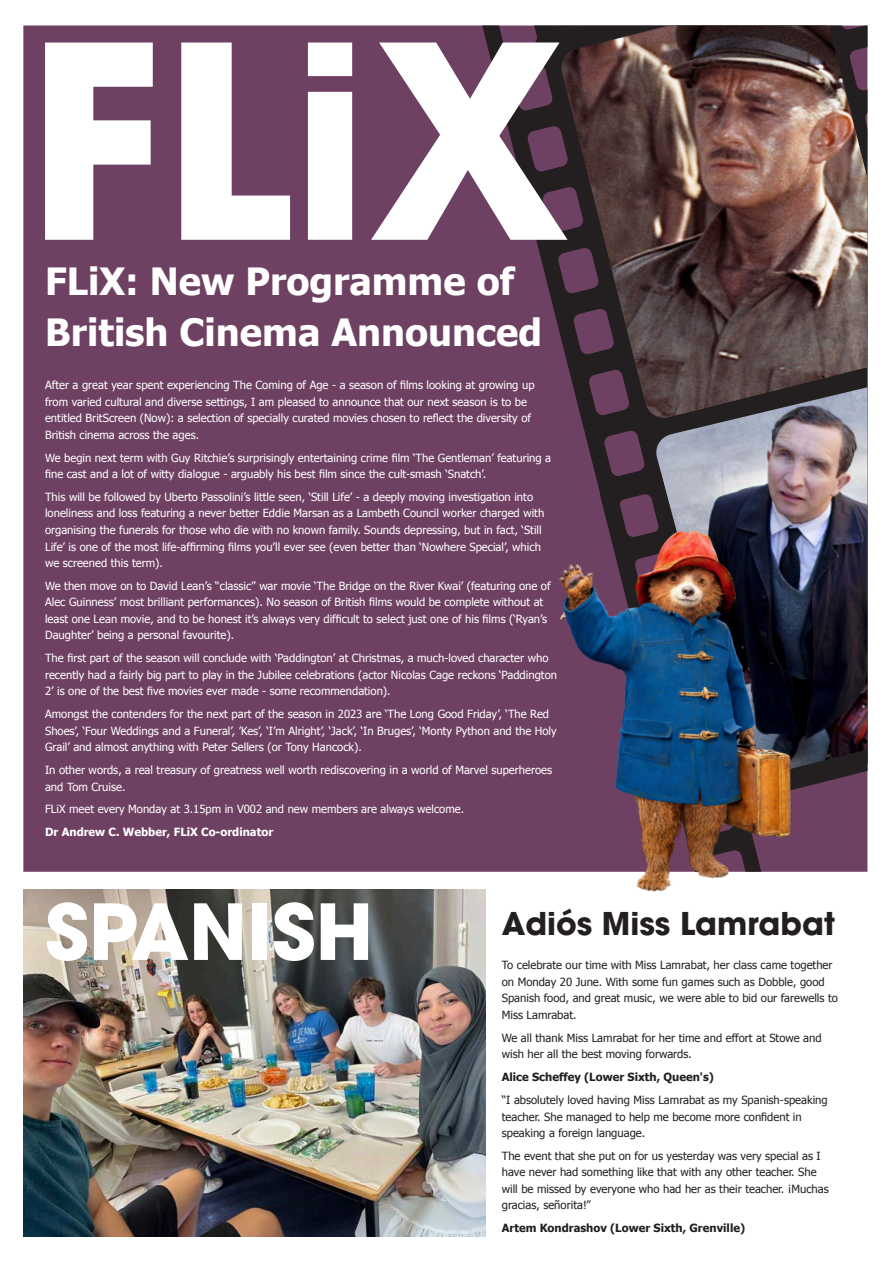
<style>
.page{position:relative;width:893px;height:1263px;background:#fff}
.page>*{position:absolute;margin:0;border:0;box-sizing:border-box;transform-origin:0 0}
.t1{font:700 76.5px "ITC Avant Garde Pro";color:#fff}
.t2{font:700 37.5px/51px "Tahoma";color:#fff}
.t3{font:700 31.2px "ITC Avant Garde Pro";color:#231f20}
.t4{font:11.25px/16.5px "Tahoma";color:#fff}
.t5{font:11.25px/16.5px "Tahoma";color:#231f20}
.t6{font:700 11.25px "Tahoma";color:#231f20}
.t7{font:700 11.25px "Tahoma";color:#fff}
</style>
<div class="page">
<div style="left:23px;top:26px;width:528px;height:846px;background:#6e4162"></div>
<div style="left:468px;top:26px;width:132px;height:649px;background:#6e4162"></div>
<img style="left:560px;top:29px;width:16px;height:389px">
<img style="left:576px;top:26px;width:291px;height:392px">
<svg style="left:536px;top:26px;width:232px;height:3px"></svg>
<img style="left:600px;top:352px;width:267px;height:520px">
<svg style="left:45px;top:43px;width:523px;height:197px"></svg>
<img style="left:551px;top:504px;width:257px;height:388px">
<img style="left:23px;top:889px;width:463px;height:347px">
<p class="t2" style="left:45px;top:254px;width:498px">FLiX: New Programme of<br>British Cinema Announced</p>
<p class="t4" style="left:45px;top:376px;width:491px">After a great year spent experiencing The Coming of Age - a season of films looking at growing up from varied cultural and diverse settings, I am pleased to announce that our next season is to be entitled BritScreen (Now): a selection of specially curated movies chosen to reflect the diversity of British cinema across the ages.</p>
<p class="t4" style="left:45px;top:449px;width:508px">We begin next term with Guy Ritchie’s surprisingly entertaining crime film ‘The Gentleman’ featuring a fine cast and a lot of witty dialogue - arguably his best film since the cult-smash ‘Snatch’.</p>
<p class="t4" style="left:45px;top:488px;width:501px">This will be followed by Uberto Passolini’s little seen, ‘Still Life’ - a deeply moving investigation into loneliness and loss featuring a never better Eddie Marsan as a Lambeth Council worker charged with organising the funerals for those who die with no known family. Sounds depressing, but in fact, ‘Still Life’ is one of the most life-affirming films you’ll ever see (even better than ‘Nowhere Special’, which we screened this term).</p>
<p class="t4" style="left:45px;top:577px;width:507px">We then move on to David Lean’s “classic” war movie ‘The Bridge on the River Kwai’ (featuring one of Alec Guinness’ most brilliant performances). No season of British films would be complete without at least one Lean movie, and to be honest it’s always very difficult to select just one of his films (‘Ryan’s Daughter’ being a personal favourite).</p>
<p class="t4" style="left:45px;top:649px;width:513px">The first part of the season will conclude with ‘Paddington’ at Christmas, a much-loved character who recently had a fairly big part to play in the Jubilee celebrations (actor Nicolas Cage reckons ‘Paddington<br>2’ is one of the best five movies ever made - some recommendation).</p>
<p class="t4" style="left:45px;top:705px;width:513px">Amongst the contenders for the next part of the season in 2023 are ‘The Long Good Friday’, ‘The Red<br>Shoes’, ‘Four Weddings and a Funeral’, ’Kes’, ‘I’m Alright’, ‘Jack’, ‘In Bruges’, ‘Monty Python and the Holy<br>Grail’ and almost anything with Peter Sellers (or Tony Hancock).</p>
<p class="t4" style="left:45px;top:761px;width:509px">In other words, a real treasury of greatness well worth rediscovering in a world of Marvel superheroes and Tom Cruise.</p>
<p class="t4" style="left:45px;top:801px;width:421px">FLiX meet every Monday at 3.15pm in V002 and new members are always welcome.</p>
<p class="t7" style="left:45px;top:824px;width:230px">Dr Andrew C. Webber, FLiX Co-ordinator</p>
<p class="t1" style="left:45px;top:880px;width:330px">SPANISH</p>
<p class="t3" style="left:502px;top:903px;width:335px">Adiós Miss Lamrabat</p>
<p class="t5" style="left:502px;top:956px;width:338px">To celebrate our time with Miss Lamrabat, her class came together on Monday 20 June. With some fun games such as Dobble, good Spanish food, and great music, we were able to bid our farewells to Miss Lamrabat.</p>
<p class="t5" style="left:502px;top:1029px;width:321px">We all thank Miss Lamrabat for her time and effort at Stowe and wish her all the best moving forwards.</p>
<p class="t6" style="left:502px;top:1069px;width:214px">Alice Scheffey (Lower Sixth, Queen's)</p>
<p class="t5" style="left:502px;top:1091px;width:327px">“I absolutely loved having Miss Lamrabat as my Spanish-speaking teacher. She managed to help me become more confident in speaking a foreign language.</p>
<p class="t5" style="left:502px;top:1147px;width:329px">The event that she put on for us yesterday was very special as I have never had something like that with any other teacher. She will be missed by everyone who had her as their teacher. ¡Muchas gracias, señorita!”</p>
<p class="t6" style="left:502px;top:1220px;width:245px">Artem Kondrashov (Lower Sixth, Grenville)</p>
</div>
